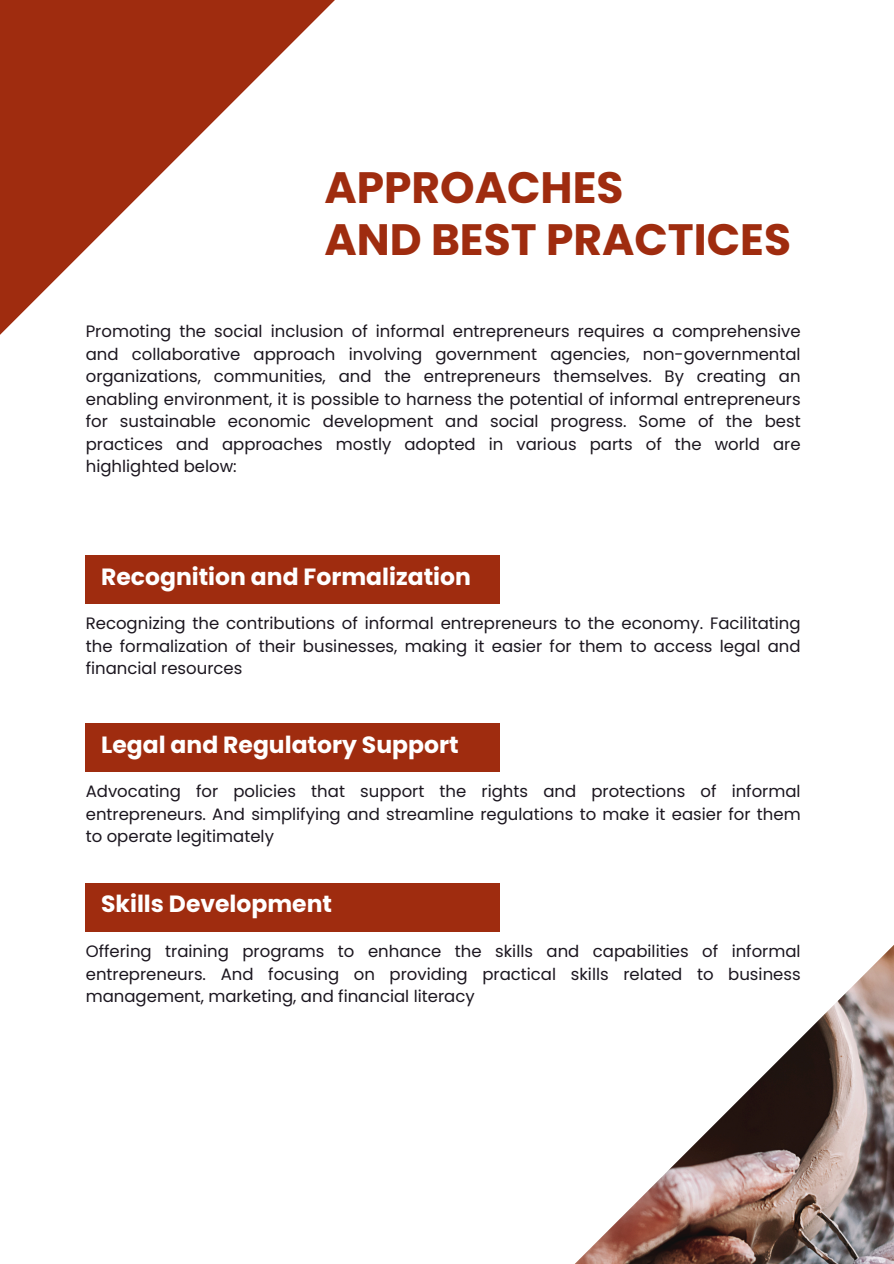
<style>
.page{position:relative;width:894px;height:1264px;background:#fff}
.page>*{position:absolute;margin:0;border:0;box-sizing:border-box;transform-origin:0 0}
.t1{font:700 43.95px/51.8px "Poppins";color:#9f2c0f}
.t2{font:700 23.4px "Poppins";color:#fff}
.t3{font:16.5px/22.5px "Poppins";color:#1b161f;text-align:justify}
</style>
<div class="page">
<svg style="left:0;top:0;width:335px;height:335px"></svg>
<img style="left:391px;top:931px;width:502px;height:332px">
<div style="left:86px;top:555px;width:414px;height:49px;background:#9f2c0f"></div>
<div style="left:86px;top:723px;width:414px;height:48px;background:#9f2c0f"></div>
<div style="left:86px;top:883px;width:414px;height:48px;background:#9f2c0f"></div>
<h1 class="t1" style="left:324px;top:162px;width:468px">APPROACHES<br>AND BEST PRACTICES</h1>
<p class="t3" style="left:86px;top:320px;width:716px">Promoting the social inclusion of informal entrepreneurs requires a comprehensive and collaborative approach involving government agencies, non-governmental organizations, communities, and the entrepreneurs themselves. By creating an enabling environment, it is possible to harness the potential of informal entrepreneurs for sustainable economic development and social progress. Some of the best practices and approaches mostly adopted in various parts of the world are highlighted below:</p>
<h2 class="t2" style="left:101px;top:561px;width:371px">Recognition and Formalization</h2>
<p class="t3" style="left:86px;top:612px;width:716px">Recognizing the contributions of informal entrepreneurs to the economy. Facilitating the formalization of their businesses, making it easier for them to access legal and financial resources</p>
<h2 class="t2" style="left:101px;top:728px;width:359px">Legal and Regulatory Support</h2>
<p class="t3" style="left:86px;top:780px;width:716px">Advocating for policies that support the rights and protections of informal entrepreneurs. And simplifying and streamline regulations to make it easier for them to operate legitimately</p>
<h2 class="t2" style="left:101px;top:887px;width:232px">Skills Development</h2>
<p class="t3" style="left:86px;top:940px;width:716px">Offering training programs to enhance the skills and capabilities of informal entrepreneurs. And focusing on providing practical skills related to business management, marketing, and financial literacy</p>
</div>
